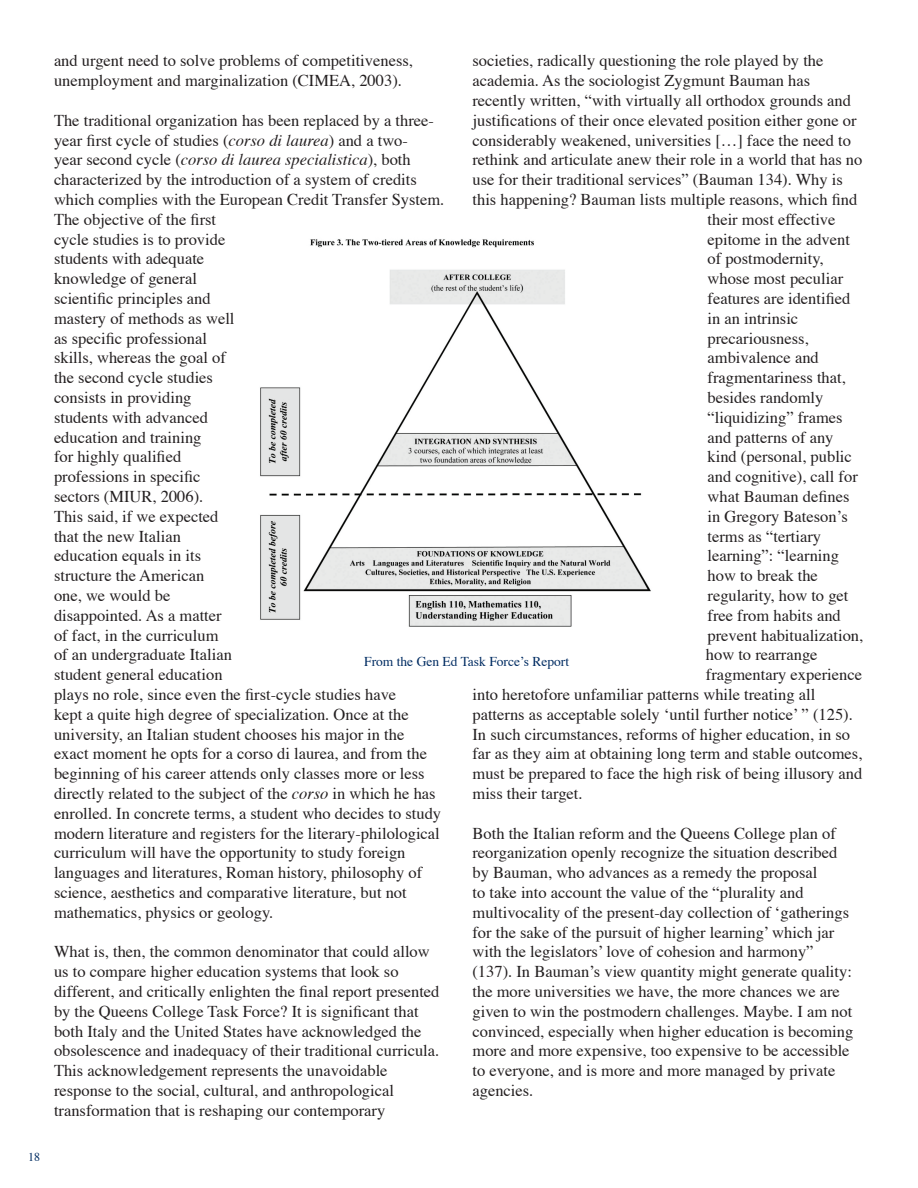
<style>
.page{position:relative;width:918px;height:1188px;background:#fff}
.page>*{position:absolute;margin:0;border:0;box-sizing:border-box;transform-origin:0 0}
.t1{font:16.5px/19.8px "Times";color:#231f20}
.t2{font:13.5px "Times";color:#002c62}
.t3{font:12px "Times";color:#002c62}
.s1{font-style:italic}
</style>
<div class="page">
<img style="left:260px;top:239px;width:391px;height:388px">
<p class="t3" style="left:28px;top:1146px;width:13px">18</p>
<p class="t1" style="left:54px;top:50px;width:360px">and urgent need to solve problems of competitiveness, unemployment and marginalization (CIMEA, 2003).</p>
<p class="t1" style="left:54px;top:109px;width:392px">The traditional organization has been replaced by a three&shy;year first cycle of studies (<span class="s1">corso di laurea</span>) and a two-<br>year second cycle (<span class="s1">corso di laurea specialistica</span>), both characterized by the introduction of a system of credits which complies with the European Credit Transfer System.<br>The objective of the first<br>cycle studies is to provide<br>students with adequate<br>knowledge of general<br>scientific principles and<br>mastery of methods as well<br>as specific professional<br>skills, whereas the goal of<br>the second cycle studies<br>consists in providing<br>students with advanced<br>education and training<br>for highly qualified<br>professions in specific<br>sectors (MIUR, 2006).<br>This said, if we expected<br>that the new Italian<br>education equals in its<br>structure the American<br>one, we would be<br>disappointed. As a matter<br>of fact, in the curriculum<br>of an undergraduate Italian<br>student general education<br>plays no role, since even the first-cycle studies have<br>kept a quite high degree of specialization. Once at the university, an Italian student chooses his major in the<br>exact moment he opts for a corso di laurea, and from the beginning of his career attends only classes more or less directly related to the subject of the <span class="s1">corso</span> in which he has enrolled. In concrete terms, a student who decides to study modern literature and registers for the literary-philological curriculum will have the opportunity to study foreign languages and literatures, Roman history, philosophy of science, aesthetics and comparative literature, but not mathematics, physics or geology.</p>
<p class="t1" style="left:54px;top:941px;width:387px">What is, then, the common denominator that could allow us to compare higher education systems that look so different, and critically enlighten the final report presented by the Queens College Task Force? It is significant that both Italy and the United States have acknowledged the obsolescence and inadequacy of their traditional curricula.<br>This acknowledgement represents the unavoidable response to the social, cultural, and anthropological transformation that is reshaping our contemporary</p>
<p class="t1" style="left:472px;top:50px;width:353px">societies, radically questioning the role played by the</p>
<p class="t1" style="left:472px;top:69px;width:339px">academia. As the sociologist Zygmunt Bauman has</p>
<p class="t1" style="left:472px;top:89px;width:380px">recently written, “with virtually all orthodox grounds and</p>
<p class="t1" style="left:472px;top:109px;width:386px">justifications of their once elevated position either gone or</p>
<p class="t1" style="left:472px;top:129px;width:380px">considerably weakened, universities […] face the need to</p>
<p class="t1" style="left:472px;top:149px;width:391px">rethink and articulate anew their role in a world that has no</p>
<p class="t1" style="left:472px;top:168px;width:372px">use for their traditional services” (Bauman 1 34). Why is</p>
<p class="t1" style="left:472px;top:188px;width:386px">this happening? Bauman lists multiple reasons, which find</p>
<p class="t1" style="left:708px;top:208px;width:130px">their most effective</p>
<p class="t1" style="left:708px;top:228px;width:144px">epitome in the advent</p>
<p class="t1" style="left:708px;top:248px;width:118px">of postmodernity,</p>
<p class="t1" style="left:708px;top:267px;width:137px">whose most peculiar</p>
<p class="t1" style="left:708px;top:287px;width:144px">features are identified</p>
<p class="t1" style="left:708px;top:307px;width:92px">in an intrinsic</p>
<p class="t1" style="left:708px;top:327px;width:103px">precariousness,</p>
<p class="t1" style="left:708px;top:347px;width:113px">ambivalence and</p>
<p class="t1" style="left:708px;top:366px;width:140px">fragmentariness that,</p>
<p class="t1" style="left:708px;top:386px;width:117px">besides randomly</p>
<p class="t1" style="left:708px;top:406px;width:137px">“liquidizing” frames</p>
<p class="t1" style="left:708px;top:426px;width:128px">and patterns of any</p>
<p class="t1" style="left:708px;top:446px;width:146px">kind (personal, public</p>
<p class="t1" style="left:708px;top:465px;width:152px">and cognitive), call for</p>
<p class="t1" style="left:708px;top:485px;width:144px">what Bauman defines</p>
<p class="t1" style="left:708px;top:505px;width:142px">in Gregory Bateson’s</p>
<p class="t1" style="left:708px;top:525px;width:115px">terms as “tertiary</p>
<p class="t1" style="left:708px;top:545px;width:133px">learning”: “learning</p>
<p class="t1" style="left:708px;top:564px;width:112px">how to break the</p>
<p class="t1" style="left:708px;top:584px;width:142px">regularity, how to get</p>
<p class="t1" style="left:708px;top:604px;width:135px">free from habits and</p>
<p class="t1" style="left:708px;top:624px;width:157px">prevent habitualization,</p>
<p class="t1" style="left:706px;top:644px;width:113px">how to rearrange</p>
<p class="t1" style="left:706px;top:663px;width:158px">fragmentary experience</p>
<p class="t1" style="left:472px;top:683px;width:344px">into heretofore unfamiliar patterns while treating all</p>
<p class="t1" style="left:472px;top:703px;width:382px">patterns as acceptable solely ‘until further notice’ ” (125).</p>
<p class="t1" style="left:472px;top:723px;width:379px">In such circumstances, reforms of higher education, in so</p>
<p class="t1" style="left:472px;top:743px;width:391px">far as they aim at obtaining long term and stable outcomes,</p>
<p class="t1" style="left:472px;top:762px;width:391px">must be prepared to face the high risk of being illusory and</p>
<p class="t1" style="left:472px;top:782px;width:112px">miss their target.</p>
<p class="t1" style="left:472px;top:822px;width:382px">Both the Italian reform and the Queens College plan of reorganization openly recognize the situation described by Bauman, who advances as a remedy the proposal<br>to take into account the value of the “plurality and multivocality of the present-day collection of ‘gatherings for the sake of the pursuit of higher learning’ which jar with the legislators’ love of cohesion and harmony” (137). In Bauman’s view quantity might generate quality: the more universities we have, the more chances we are given to win the postmodern challenges. Maybe. I am not convinced, especially when higher education is becoming more and more expensive, too expensive to be accessible to everyone, and is more and more managed by private agencies.</p>
<p class="t2" style="left:364px;top:648px;width:207px">From the Gen Ed Task Force’s Report</p>
</div>
